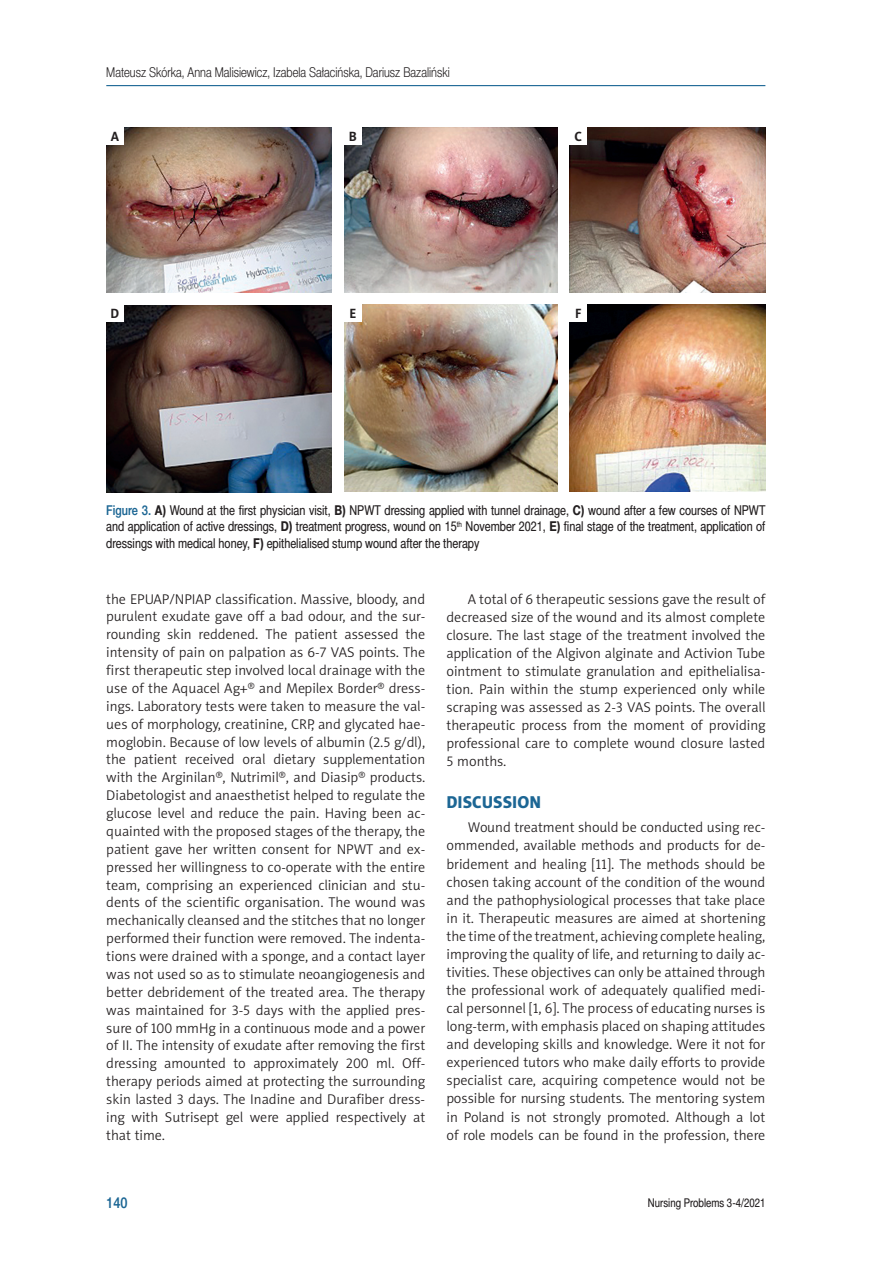
<style>
.page{position:relative;width:893px;height:1263px;background:#fff}
.page>*{position:absolute;margin:0;border:0;box-sizing:border-box;transform-origin:0 0}
.t1{font:17.25px "Naomi Sans EFNTT Heavy";color:#1c6694}
.t2{font:15px "Switzer Cnd TTEFN Medium";color:#1c6694}
.t3{font:14.25px/17.9px "Naomi Sans EFN Light";color:#231f20;text-align:justify}
.t4{font:13.5px/16.5px "Switzer Cnd EFN";color:#231f20;text-align:justify}
.t5{font:13.5px "Switzer Cnd TTEFN Light";color:#231f20}
.t6{font:700 13.5px "Naomi Sans EFN";color:#231f20}
.t7{font:12px "Switzer Cnd TTEFN";color:#231f20}
.s1{font-family:"Switzer Cnd TTEFN Medium";color:#1c6694}
.s2{font-weight:700}
</style>
<div class="page">
<hr style="left:106px;top:85px;width:659px;height:1px;background:#1c6694">
<img style="left:106px;top:128px;width:226px;height:164px">
<img style="left:106px;top:305px;width:226px;height:187px">
<img style="left:344px;top:128px;width:213px;height:164px">
<img style="left:344px;top:305px;width:213px;height:187px">
<img style="left:570px;top:128px;width:195px;height:164px">
<img style="left:570px;top:305px;width:195px;height:187px">
<div style="left:106px;top:128px;width:17px;height:17px;background:#fff"></div>
<div style="left:106px;top:305px;width:17px;height:17px;background:#fff"></div>
<div style="left:344px;top:128px;width:17px;height:17px;background:#fff"></div>
<div style="left:344px;top:305px;width:17px;height:17px;background:#fff"></div>
<div style="left:570px;top:128px;width:17px;height:17px;background:#fff"></div>
<div style="left:570px;top:305px;width:17px;height:17px;background:#fff"></div>
<p class="t5" style="left:106px;top:64px;width:345px">Mateusz Skórka, Anna Malisiewicz, Izabela Sałacińska, Dariusz Bazaliński</p>
<p class="t6" style="left:111px;top:129px;width:10px">A</p>
<p class="t6" style="left:349px;top:129px;width:10px">B</p>
<p class="t6" style="left:575px;top:129px;width:9px">C</p>
<p class="t6" style="left:110px;top:306px;width:10px">D</p>
<p class="t6" style="left:349px;top:306px;width:8px">E</p>
<p class="t6" style="left:575px;top:306px;width:8px">F</p>
<p class="t4" style="left:106px;top:502px;width:661px"><span class="s1">Figure 3.</span> <span class="s2">A)</span> Wound at the first physician visit, <span class="s2">B)</span> NPWT dressing applied with tunnel drainage, <span class="s2">C)</span> wound after a few courses of NPWT and application of active dressings, <span class="s2">D)</span> treatment progress, wound on 15<sup>th</sup> November 2021, <span class="s2">E)</span> final stage of the treatment, application of dressings with medical honey, <span class="s2">F)</span> epithelialised stump wound after the therapy</p>
<p class="t3" style="left:106px;top:590px;width:320px">the EPUAP/NPIAP classification. Massive, bloody, and purulent exudate gave off a bad odour, and the sur&shy;rounding skin reddened. The patient assessed the intensity of pain on palpation as 6-7 VAS points. The first therapeutic step involved local drainage with the use of the Aquacel Ag+<sup>®</sup> and Mepilex Border<sup>®</sup> dress&shy;ings. Laboratory tests were taken to measure the val&shy;ues of morphology, creatinine, CRP, and glycated hae&shy;moglobin. Because of low levels of albumin (2.5 g/dl), the patient received oral dietary supplementation with the Arginilan<sup>®</sup>, Nutrimil<sup>®</sup>, and Diasip<sup>®</sup> products.<br>Diabetologist and anaesthetist helped to regulate the glucose level and reduce the pain. Having been ac&shy;quainted with the proposed stages of the therapy, the patient gave her written consent for NPWT and ex&shy;pressed her willingness to co-operate with the entire team, comprising an experienced clinician and stu&shy;dents of the scientific organisation. The wound was mechanically cleansed and the stitches that no longer performed their function were removed. The indenta&shy;tions were drained with a sponge, and a contact layer was not used so as to stimulate neoangiogenesis and better debridement of the treated area. The therapy was maintained for 3-5 days with the applied pres&shy;sure of 100 mmHg in a continuous mode and a power of II. The intensity of exudate after removing the first dressing amounted to approximately 200 ml. Off&shy;therapy periods aimed at protecting the surrounding skin lasted 3 days. The Inadine and Durafiber dress&shy;ing with Sutrisept gel were applied respectively at that time.</p>
<p class="t3" style="left:446px;top:590px;width:320px;text-indent:21px">A total of 6 therapeutic sessions gave the result of decreased size of the wound and its almost complete closure. The last stage of the treatment involved the application of the Algivon alginate and Activion Tube ointment to stimulate granulation and epithelialisa&shy;tion. Pain within the stump experienced only while scraping was assessed as 2-3 VAS points. The overall therapeutic process from the moment of providing professional care to complete wound closure lasted 5 months.</p>
<p class="t1" style="left:446px;top:791px;width:96px">DISCUSSION</p>
<p class="t3" style="left:446px;top:818px;width:320px;text-indent:21px">Wound treatment should be conducted using rec&shy;ommended, available methods and products for de&shy;bridement and healing [11]. The methods should be chosen taking account of the condition of the wound and the pathophysiological processes that take place in it. Therapeutic measures are aimed at shortening the time of the treatment, achieving complete healing, improving the quality of life, and returning to daily ac&shy;tivities. These objectives can only be attained through the professional work of adequately qualified medi&shy;cal personnel [1, 6]. The process of educating nurses is long-term, with emphasis placed on shaping attitudes and developing skills and knowledge. Were it not for experienced tutors who make daily efforts to provide specialist care, acquiring competence would not be possible for nursing students. The mentoring system in Poland is not strongly promoted. Although a lot of role models can be found in the profession, there</p>
<p class="t2" style="left:106px;top:1193px;width:23px">140</p>
<p class="t7" style="left:648px;top:1195px;width:119px">Nursing Problems 3-4/2021</p>
</div>
